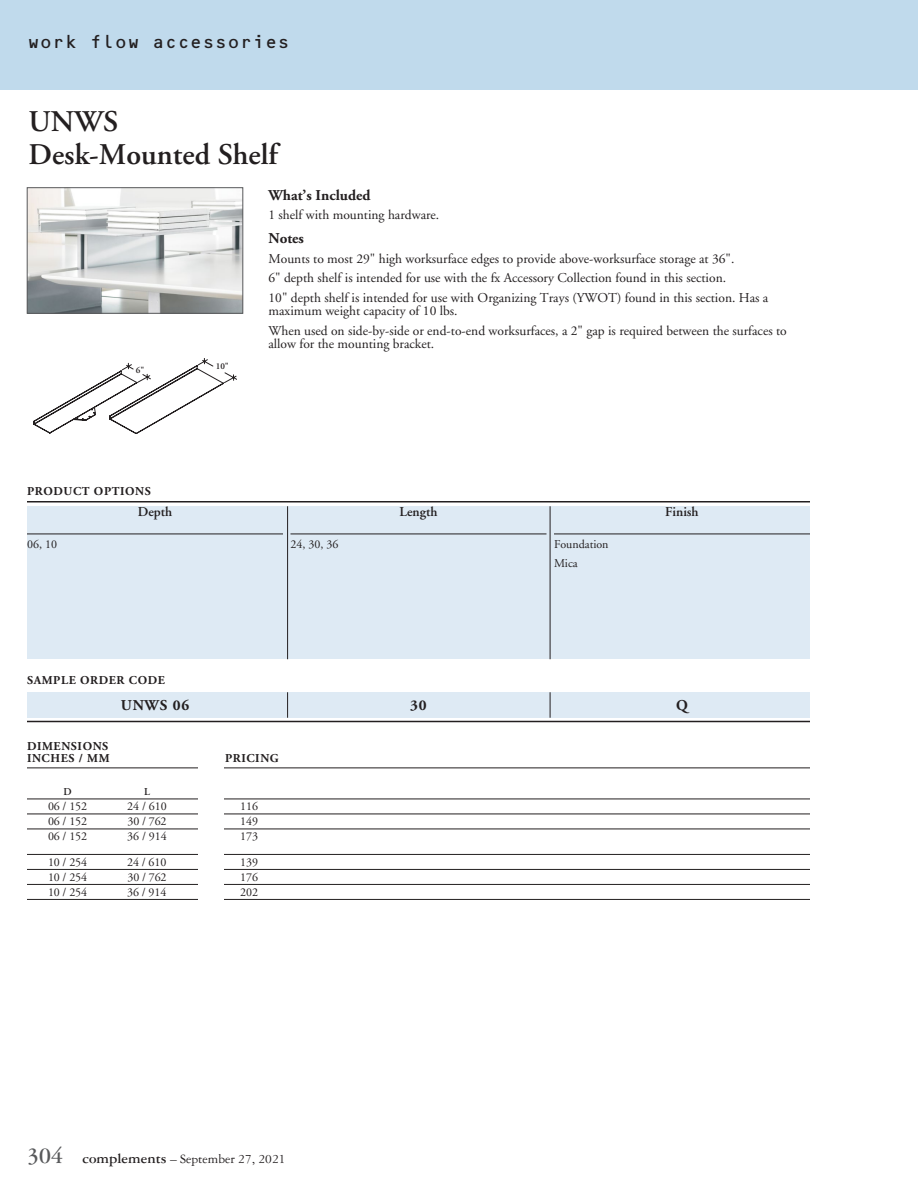
<style>
.page{position:relative;width:918px;height:1188px;background:#fff}
.page>*{position:absolute;margin:0;border:0;box-sizing:border-box;transform-origin:0 0}
.t1{font:600 30px/33px "Adobe Garamond";color:#231f20}
.t2{font:18px "OCRB";letter-spacing:-.025em;color:#231f20}
.t3{font:700 15px "Adobe Garamond";color:#231f20}
.t4{font:13.5px/19.5px "Adobe Garamond";color:#231f20}
.t5{font:13.5px "Garamond Three";color:#231f20}
.t6{font:600 13.5px "Adobe Garamond";color:#231f20}
.t7{font:12px/19.5px "Adobe Garamond";color:#231f20}
.t8{font:700 12px/12px "Adobe Garamond";letter-spacing:.05em;color:#231f20}
.t9{font:600 10.5px "Adobe Garamond";color:#231f20}
.t10{font:600 9px "Adobe Garamond";color:#231f20}
.s1{font-weight:700;font-size:24px;color:#58595b}
.s2{font-weight:700;font-size:15px}
</style>
<div class="page">
<div style="left:0;top:0;width:918px;height:90px;background:#c0daec"></div>
<img style="left:29px;top:190px;width:212px;height:122px">
<div style="left:27px;top:188px;width:216px;height:126px;border:1px solid #58595b"></div>
<svg style="left:34px;top:358px;width:203px;height:76px"></svg>
<hr style="left:27px;top:768px;width:783px;height:1px;background:#231f20">
<hr style="left:27px;top:799px;width:783px;height:1px;background:#231f20">
<hr style="left:27px;top:814px;width:783px;height:1px;background:#231f20">
<hr style="left:27px;top:829px;width:783px;height:1px;background:#231f20">
<hr style="left:27px;top:854px;width:783px;height:1px;background:#231f20">
<hr style="left:27px;top:869px;width:783px;height:1px;background:#231f20">
<hr style="left:27px;top:884px;width:783px;height:1px;background:#231f20">
<hr style="left:27px;top:899px;width:783px;height:1px;background:#231f20">
<div style="left:27px;top:692px;width:783px;height:26px;background:#deeaf4"></div>
<div style="left:27px;top:506px;width:783px;height:153px;background:#deeaf4"></div>
<hr style="left:27px;top:534px;width:256px;height:1px;background:#231f20">
<hr style="left:291px;top:534px;width:256px;height:1px;background:#231f20">
<hr style="left:554px;top:534px;width:256px;height:1px;background:#231f20">
<hr style="left:27px;top:501px;width:783px;height:1px;background:#231f20">
<hr style="left:27px;top:721px;width:783px;height:1px;background:#231f20">
<svg style="left:287px;top:692px;width:1px;height:26px"></svg>
<svg style="left:550px;top:692px;width:1px;height:26px"></svg>
<hr style="left:287px;top:506px;width:1px;height:153px;background:#231f20">
<hr style="left:550px;top:506px;width:1px;height:153px;background:#231f20">
<div style="left:198px;top:741px;width:26px;height:177px;background:#fff"></div>
<h2 class="t2" style="left:27px;top:32px;width:265px">work flow accessories</h2>
<h1 class="t1" style="left:28px;top:106px;width:251px">UNWS<br>Desk-Mounted Shelf</h1>
<p class="t3" style="left:268px;top:187px;width:103px">What’s Included</p>
<p class="t4" style="left:268px;top:206px;width:172px">1 shelf with mounting hardware.</p>
<p class="t3" style="left:268px;top:231px;width:37px">Notes</p>
<p class="t4" style="left:268px;top:249px;width:501px">Mounts to most 29" high worksurface edges to provide above-worksurface storage at 36".<br>6" depth shelf is intended for use with the fx Accessory Collection found in this section.<br>10" depth shelf is intended for use with Organizing Trays (YWOT) found in this section. Has a</p>
<p class="t4" style="left:268px;top:302px;width:520px">maximum weight capacity of 10 lbs.<br>When used on side-by-side or end-to-end worksurfaces, a 2" gap is required between the surfaces to</p>
<p class="t4" style="left:268px;top:335px;width:167px">allow for the mounting bracket.</p>
<p class="t10" style="left:136px;top:365px;width:10px">6"</p>
<p class="t10" style="left:216px;top:361px;width:15px">10"</p>
<p class="t8" style="left:27px;top:485px;width:125px">PRODUCT OPTIONS</p>
<p class="t7" style="left:27px;top:534px;width:31px">06, 10</p>
<p class="t6" style="left:138px;top:504px;width:36px">Depth</p>
<p class="t8" style="left:27px;top:674px;width:140px">SAMPLE ORDER CODE</p>
<p class="t7" style="left:291px;top:534px;width:49px">24, 30, 36</p>
<p class="t6" style="left:400px;top:504px;width:39px">Length</p>
<p class="t7" style="left:554px;top:534px;width:56px">Foundation<br>Mica</p>
<p class="t6" style="left:665px;top:504px;width:35px">Finish</p>
<p class="t8" style="left:27px;top:741px;width:84px">DIMENSIONS<br>INCHES / MM</p>
<p class="t3" style="left:121px;top:698px;width:70px">UNWS 06</p>
<p class="t3" style="left:410px;top:698px;width:18px">30</p>
<p class="t3" style="left:676px;top:698px;width:13px">Q</p>
<p class="t8" style="left:225px;top:753px;width:55px">PRICING</p>
<p class="t9" style="left:63px;top:786px;width:10px">D</p>
<p class="t9" style="left:144px;top:786px;width:7px">L</p>
<p class="t7" style="left:48px;top:797px;width:41px">06 / 152</p>
<p class="t7" style="left:127px;top:797px;width:41px">24 / 610</p>
<p class="t7" style="left:240px;top:797px;width:19px">116</p>
<p class="t7" style="left:48px;top:812px;width:41px">06 / 152</p>
<p class="t7" style="left:128px;top:812px;width:41px">30 / 762</p>
<p class="t7" style="left:240px;top:812px;width:19px">149</p>
<p class="t7" style="left:48px;top:827px;width:41px">06 / 152</p>
<p class="t7" style="left:127px;top:827px;width:41px">36 / 914</p>
<p class="t7" style="left:240px;top:827px;width:19px">173</p>
<p class="t7" style="left:48px;top:853px;width:41px">10 / 254</p>
<p class="t7" style="left:127px;top:853px;width:41px">24 / 610</p>
<p class="t7" style="left:240px;top:853px;width:19px">139</p>
<p class="t7" style="left:48px;top:868px;width:41px">10 / 254</p>
<p class="t7" style="left:128px;top:868px;width:41px">30 / 762</p>
<p class="t7" style="left:240px;top:868px;width:19px">176</p>
<p class="t7" style="left:48px;top:883px;width:41px">10 / 254</p>
<p class="t7" style="left:127px;top:883px;width:41px">36 / 914</p>
<p class="t7" style="left:240px;top:883px;width:19px">202</p>
<p class="t5" style="left:27px;top:1152px;width:260px"><span class="s1">304</span> <span class="s2">complements</span> – September 27, 2021</p>
</div>
